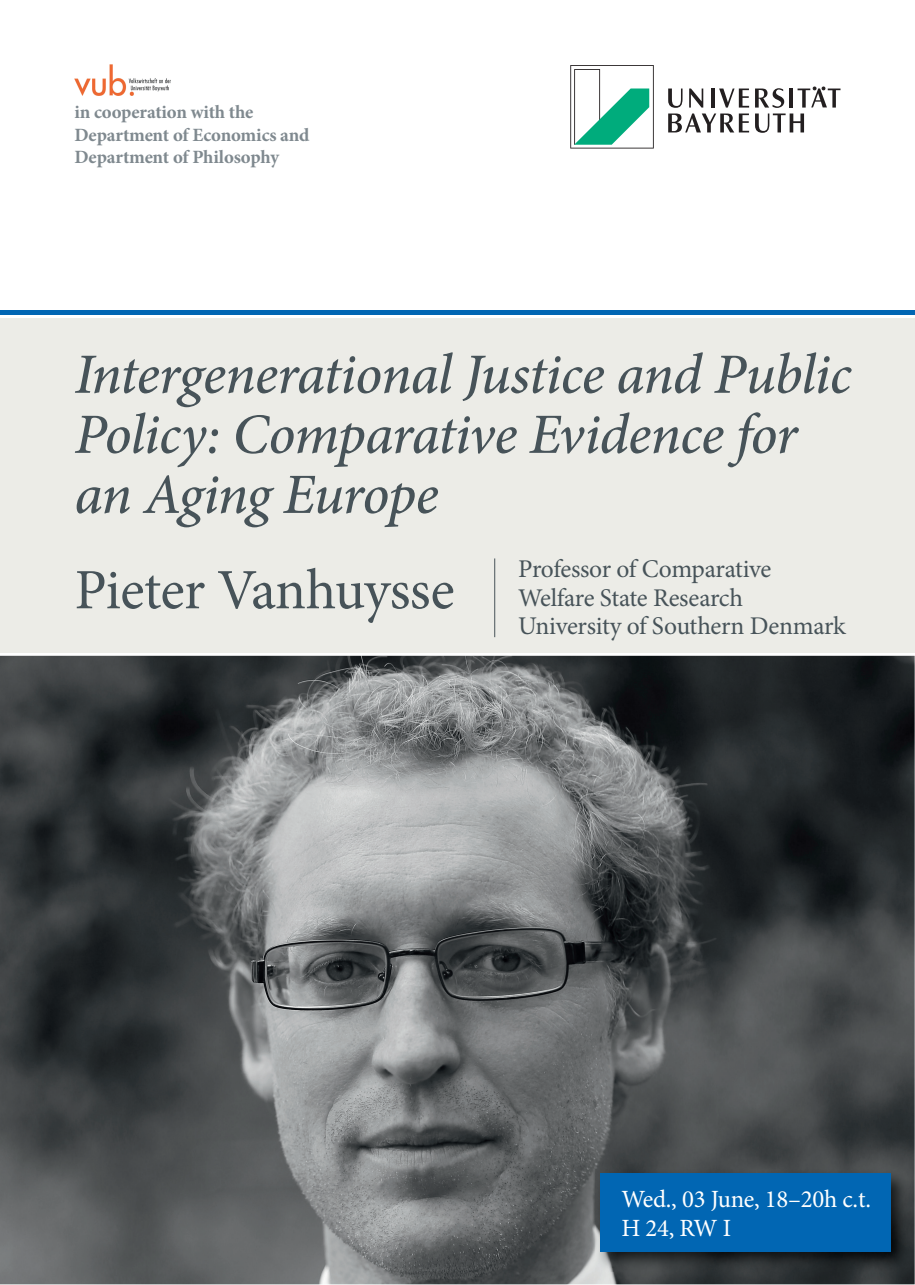
<style>
.page{position:relative;width:915px;height:1285px;background:#fff}
.page>*{position:absolute;margin:0;border:0;box-sizing:border-box;transform-origin:0 0}
.t1{font:italic 500 57px/60px "Minion Pro";letter-spacing:-.02em;color:#475359}
.t2{font:57px "Minion Pro";letter-spacing:-.015em;color:#475359}
.t3{font:25.5px/28.5px "Minion Pro";letter-spacing:-.015em;color:#475359}
.t4{font:24.75px/29.7px "Minion Pro";letter-spacing:-.01em;color:#fff}
.t5{font:700 18.75px/22.5px "Minion Pro";letter-spacing:-.01em;color:#7f898f}
</style>
<div class="page">
<img style="left:0;top:655px;width:914px;height:628px">
<div style="left:0;top:310px;width:914px;height:5px;background:#0166b3"></div>
<div style="left:0;top:318px;width:914px;height:335px;background:#ecece7"></div>
<svg style="left:570px;top:65px;width:83px;height:83px"></svg>
<svg style="left:668px;top:88px;width:80px;height:44px"></svg>
<svg style="left:755px;top:87px;width:85px;height:46px"></svg>
<img style="left:595px;top:1168px;width:314px;height:102px">
<div style="left:600px;top:1172px;width:290px;height:79px;background:#0166b3"></div>
<img style="left:74px;top:65px;width:96px;height:30px">
<hr style="left:494px;top:558px;width:1px;height:79px;background:#475359">
<p class="t5" style="left:74px;top:101px;width:236px">in cooperation with the<br>Department of Economics and<br>Department of Philosophy</p>
<p class="t1" style="left:74px;top:344px;width:778px">Intergenerational Justice and Public<br>Policy: Comparative Evidence for an Aging Europe</p>
<p class="t3" style="left:518px;top:554px;width:329px">Professor of Comparative<br>Welfare State Research<br>University of Southern Denmark</p>
<p class="t2" style="left:74px;top:551px;width:381px">Pieter Vanhuysse</p>
<p class="t4" style="left:621px;top:1183px;width:251px">Wed., 03 June, 18–20h c.t.<br>H 24, RW I</p>
</div>
